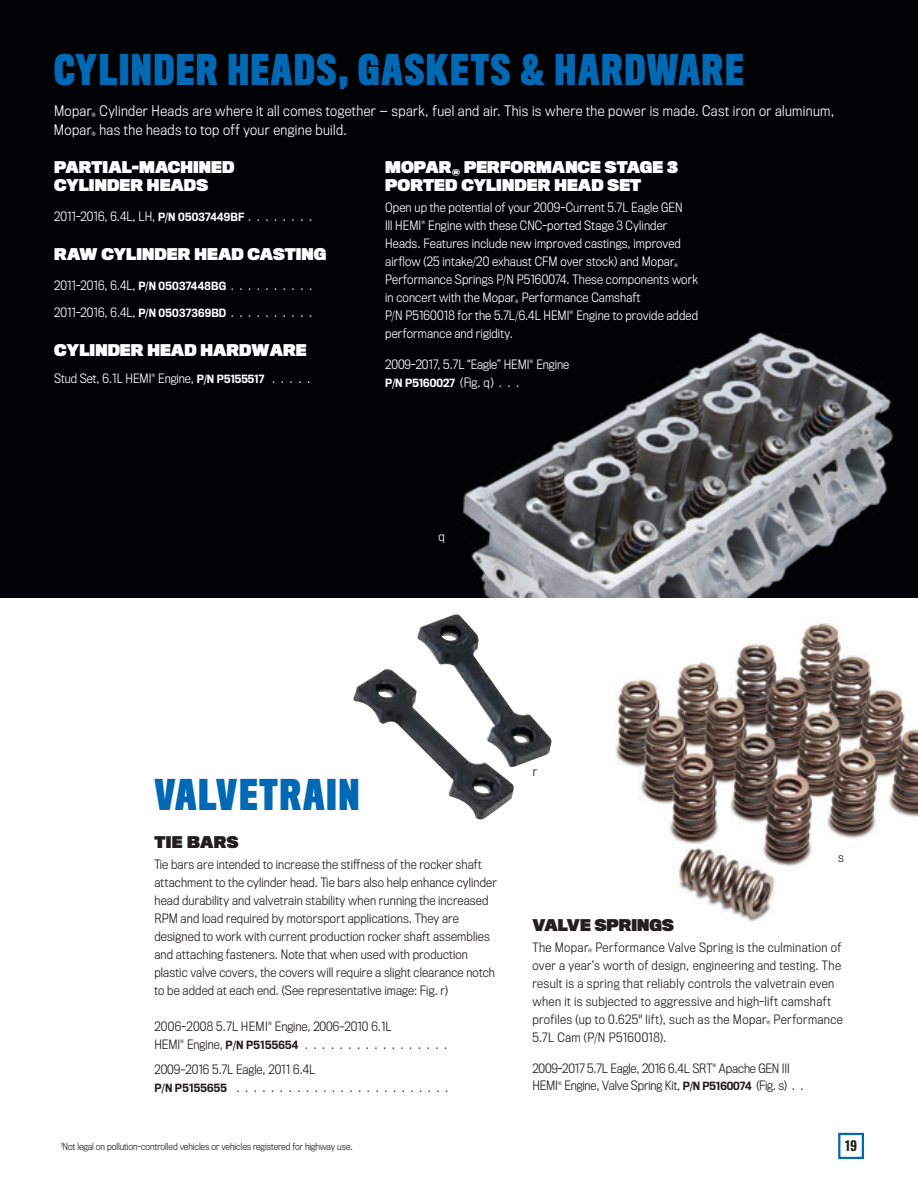
<style>
.page{position:relative;width:918px;height:1188px;background:#fff}
.page>*{position:absolute;margin:0;border:0;box-sizing:border-box;transform-origin:0 0}
.t1{font:700 39px "Titling Gothic FB Compressed";letter-spacing:.05em;color:#0168b3}
.t2{font:900 15px/18px "Titling Gothic FB Narrow";letter-spacing:.005em;color:#fff}
.t3{font:900 15px "Titling Gothic FB Narrow";letter-spacing:.005em;color:#231f20}
.t4{font:300 13.5px/19.5px "Titling Gothic FB Narrow";letter-spacing:.03em;color:#fff}
.t5{font:500 13.5px "Titling Gothic FB Compressed";color:#231f20;scale:1.12 1}
.t6{font:300 12px/18px "Titling Gothic FB Narrow";letter-spacing:.015em;color:#231f20}
.t7{font:300 12px/18px "Titling Gothic FB Narrow";letter-spacing:.01em;color:#fff}
.t8{font:300 12px/18.1px "Titling Gothic FB Narrow";letter-spacing:.035em;color:#231f20}
.t9{font:300 12px/18px "Titling Gothic FB Narrow";letter-spacing:-.01em;color:#231f20}
.t10{font:500 10.5px "Titling Gothic FB Narrow";color:#fff}
.t11{font:300 9px "Titling Gothic FB Narrow";letter-spacing:-.005em;color:#231f20}
.s1{font-weight:500;font-size:10.5px}
.s2{font-weight:300;font-size:12px}
</style>
<div class="page">
<img style="left:0;top:0;width:918px;height:598px">
<img style="left:615px;top:623px;width:303px;height:298px">
<img style="left:353px;top:614px;width:199px;height:206px">
<div style="left:838px;top:1133px;width:26px;height:26px;border:2px solid #0168b3"></div>
<h1 class="t1" style="left:54px;top:46px;width:691px">CYLINDER HEADS, GASKETS &amp; HARDWARE</h1>
<p class="t4" style="left:54px;top:101px;width:782px">Mopar<sub>®</sub> Cylinder Heads are where it all comes together — spark, fuel and air. This is where the power is made. Cast iron or aluminum,<br>Mopar<sub>®</sub> has the heads to top off your engine build.</p>
<p class="t2" style="left:54px;top:158px;width:182px">PARTIAL-MACHINED<br>CYLINDER HEADS</p>
<p class="t7" style="left:54px;top:208px;width:195px">2011-2016, 6.4L, LH, <span class="s1">P/N 05037449BF</span> .........</p>
<p class="t2" style="left:54px;top:244px;width:274px">RAW CYLINDER HEAD CASTING</p>
<p class="t7" style="left:54px;top:276px;width:176px">2011-2016, 6.4L, <span class="s1">P/N 05037448BG</span> ...........</p>
<p class="t7" style="left:54px;top:303px;width:177px">2011-2016, 6.4L, <span class="s1">P/N 05037369BD</span> ...........</p>
<p class="t2" style="left:54px;top:341px;width:254px">CYLINDER HEAD HARDWARE</p>
<p class="t7" style="left:54px;top:370px;width:258px">Stud Set, 6.1L HEMI<sup>®</sup> Engine, <span class="s1">P/N P5155517</span> . . . . .</p>
<p class="t2" style="left:385px;top:158px;width:294px">MOPAR<sub>®</sub> PERFORMANCE STAGE 3<br>PORTED CYLINDER HEAD SET</p>
<p class="t7" style="left:385px;top:199px;width:314px">Open up the potential of your 2009-Current 5.7L Eagle GEN<br>Ill HEMI<sup>®</sup> Engine with these CNC-ported Stage 3 Cylinder Heads. Features include new improved castings, improved airflow (25 intake/20 exhaust CFM over stock) and Mopar<sub>® </sub>Performance Springs P/N P5160074. These components work in concert with the Mopar<sub>®</sub> Performance Camshaft<br>P/N P5160018 for the 5.7L/6.4L HEMI<sup>®</sup> Engine to provide added performance and rigidity.</p>
<p class="t7" style="left:385px;top:355px;width:185px">2009-2017, 5.7L “Eagle” HEMI<sup>®</sup> Engine</p>
<p class="t10" style="left:385px;top:376px;width:136px">P/N P5160027 <span class="s2">(Fig. q) . . .</span></p>
<p class="t7" style="left:438px;top:527px;width:8px">q</p>
<p class="t6" style="left:533px;top:763px;width:6px">r</p>
<h1 class="t1" style="left:154px;top:771px;width:206px">VALVETRAIN</h1>
<p class="t3" style="left:154px;top:832px;width:86px">TIE BARS</p>
<p class="t6" style="left:154px;top:856px;width:344px">Tie bars are intended to increase the stiffness of the rocker shaft attachment to the cylinder head. Tie bars also help enhance cylinder head durability and valvetrain stability when running the increased RPM and load required by motorsport applications. They are designed to work with current production rocker shaft assemblies and attaching fasteners. Note that when used with production plastic valve covers, the covers will require a slight clearance notch to be added at each end. (See representative image: Fig. r)</p>
<p class="t6" style="left:154px;top:1018px;width:294px">2006-2008 5.7L HEMI<sup>®</sup> Engine, 2006–2010 6.1L<br>HEMI<sup>®</sup> Engine, <span class="s1">P/N P5155654</span> . . . . . . . . . . . . . . . . .</p>
<p class="t6" style="left:154px;top:1061px;width:295px">2009–2016 5.7L Eagle, 2011 6.4L<br><span class="s1">P/N P5155655</span> . . . . . . . . . . . . . . . . . . . . . . . . .</p>
<p class="t6" style="left:838px;top:848px;width:7px">s</p>
<p class="t3" style="left:532px;top:915px;width:143px">VALVE SPRINGS</p>
<p class="t8" style="left:532px;top:938px;width:312px">The Mopar<sub>®</sub> Performance Valve Spring is the culmination of over a year’s worth of design, engineering and testing. The result is a spring that reliably controls the valvetrain even when it is subjected to aggressive and high-lift camshaft profiles (up to 0.625" lift), such as the Mopar<sub>®</sub> Performance 5.7L Cam (P/N P5160018).</p>
<p class="t9" style="left:532px;top:1059px;width:273px">2009-2017 5.7L Eagle, 2016 6.4L SRT<sup>®</sup> Apache GEN III<br>HEMI<sup>®</sup> Engine, Valve Spring Kit, <span class="s1">P/N P5160074</span> (Fig. s) . .</p>
<p class="t11" style="left:61px;top:1141px;width:294px"><sup>1</sup>Not legal on pollution-controlled vehicles or vehicles registered for highway use.</p>
<p class="t5" style="left:845px;top:1138px;width:12px">19</p>
</div>
